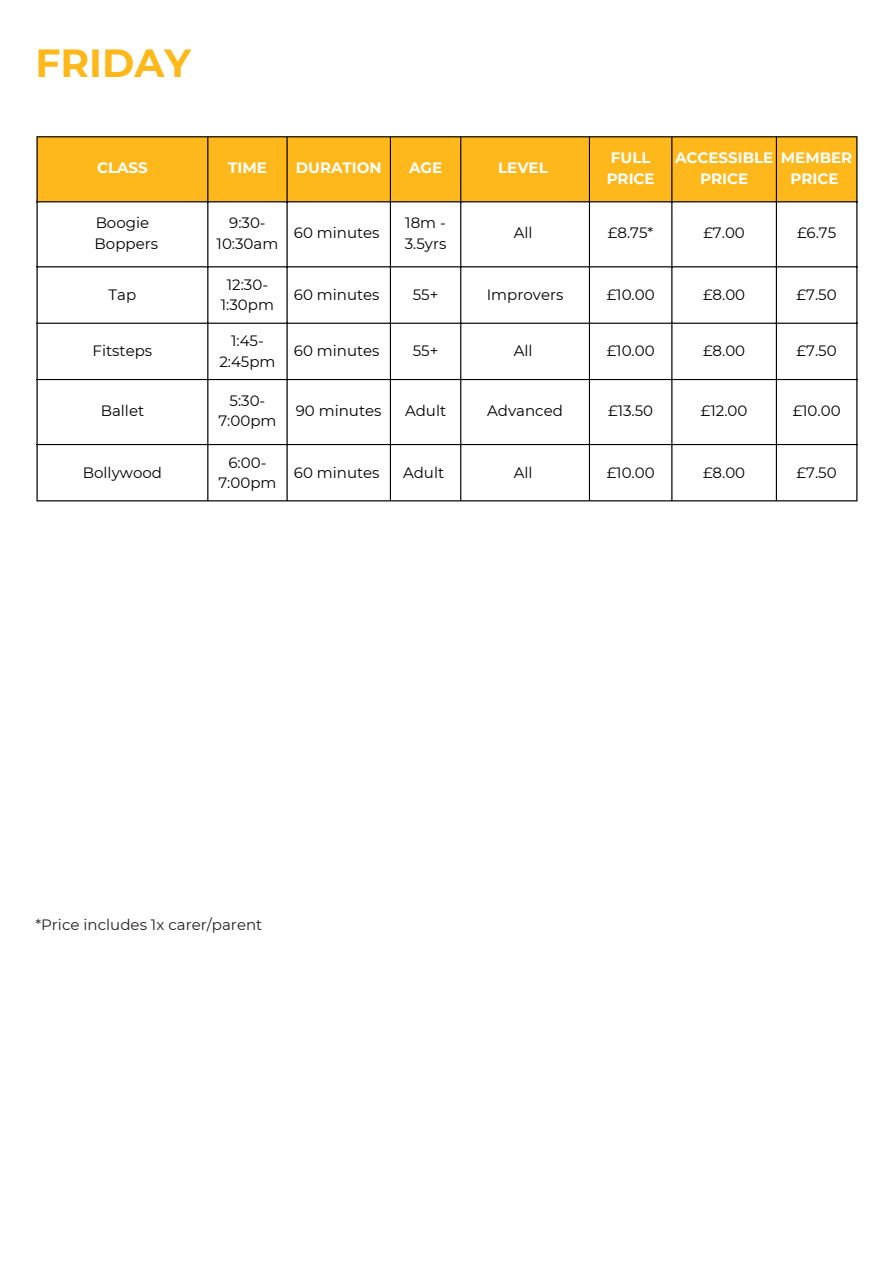
<style>
.page{position:relative;width:894px;height:1264px;background:#fff}
.page>*{position:absolute;margin:0;border:0;box-sizing:border-box;transform-origin:0 0}
.t1{font:700 39.15px "Montserrat";color:#ffb81c}
.t2{font:15px/20.2px "Montserrat";color:#000;text-align:center}
.t3{font:700 15px/20.2px "Montserrat";color:#fff;text-align:center}
.t4{font:15px "Montserrat";color:#231f20}
</style>
<div class="page">
<div style="left:38px;top:137px;width:818px;height:64px;background:#ffb81c"></div>
<hr style="left:36px;top:137px;width:2px;height:363px;background:#000">
<hr style="left:207px;top:137px;width:1px;height:363px;background:#000">
<hr style="left:286px;top:137px;width:1px;height:363px;background:#000">
<hr style="left:390px;top:137px;width:1px;height:363px;background:#000">
<hr style="left:460px;top:137px;width:1px;height:363px;background:#000">
<hr style="left:588px;top:137px;width:2px;height:363px;background:#000">
<hr style="left:671px;top:137px;width:1px;height:363px;background:#000">
<hr style="left:775px;top:137px;width:1px;height:363px;background:#000">
<hr style="left:856px;top:137px;width:1px;height:363px;background:#000">
<hr style="left:36px;top:136px;width:821px;height:1px;background:#000">
<hr style="left:36px;top:201px;width:821px;height:1px;background:#000">
<hr style="left:36px;top:266px;width:821px;height:1px;background:#000">
<hr style="left:36px;top:322px;width:821px;height:2px;background:#000">
<hr style="left:36px;top:379px;width:821px;height:1px;background:#000">
<hr style="left:36px;top:444px;width:821px;height:1px;background:#000">
<hr style="left:36px;top:500px;width:821px;height:1px;background:#000">
<p class="t1" style="left:35px;top:39px;width:157px">FRIDAY</p>
<h1 class="t3" style="left:97px;top:158px;width:52px">CLASS</h1>
<p class="t3" style="left:228px;top:158px;width:40px">TIME</p>
<p class="t3" style="left:296px;top:158px;width:87px">DURATION</p>
<p class="t3" style="left:409px;top:158px;width:35px">AGE</p>
<p class="t3" style="left:498px;top:158px;width:51px">LEVEL</p>
<p class="t3" style="left:606px;top:148px;width:49px;text-align:left">FULL<br>PRICE</p>
<p class="t3" style="left:674px;top:148px;width:100px">ACCESSIBLE<br>PRICE</p>
<p class="t3" style="left:780px;top:148px;width:73px">MEMBER<br>PRICE</p>
<p class="t2" style="left:96px;top:213px;width:55px">Boogie</p>
<p class="t2" style="left:95px;top:233px;width:65px">Boppers</p>
<p class="t2" style="left:216px;top:213px;width:63px">9:30-<br>10:30am</p>
<p class="t2" style="left:294px;top:223px;width:87px">60 minutes</p>
<p class="t2" style="left:404px;top:213px;width:43px;text-align:left">18m -<br>3.5yrs</p>
<p class="t2" style="left:513px;top:223px;width:20px">All</p>
<p class="t2" style="left:607px;top:223px;width:47px">£8.75*</p>
<p class="t2" style="left:703px;top:223px;width:43px">£7.00</p>
<p class="t2" style="left:796px;top:223px;width:41px">£6.75</p>
<p class="t2" style="left:109px;top:284px;width:29px">Tap</p>
<p class="t2" style="left:221px;top:274px;width:55px">12:30-<br>1:30pm</p>
<p class="t2" style="left:294px;top:284px;width:87px">60 minutes</p>
<p class="t2" style="left:412px;top:284px;width:27px">55+</p>
<p class="t2" style="left:486px;top:284px;width:78px">Improvers</p>
<p class="t2" style="left:606px;top:284px;width:49px">£10.00</p>
<p class="t2" style="left:702px;top:284px;width:44px">£8.00</p>
<p class="t2" style="left:796px;top:284px;width:41px">£7.50</p>
<p class="t2" style="left:93px;top:341px;width:61px">Fitsteps</p>
<p class="t2" style="left:219px;top:331px;width:58px">1:45-<br>2:45pm</p>
<p class="t2" style="left:294px;top:341px;width:87px">60 minutes</p>
<p class="t2" style="left:412px;top:341px;width:27px">55+</p>
<p class="t2" style="left:513px;top:341px;width:20px">All</p>
<p class="t2" style="left:606px;top:341px;width:49px">£10.00</p>
<p class="t2" style="left:702px;top:341px;width:44px">£8.00</p>
<p class="t2" style="left:796px;top:341px;width:41px">£7.50</p>
<p class="t2" style="left:101px;top:400px;width:45px">Ballet</p>
<p class="t2" style="left:218px;top:390px;width:59px">5:30-<br>7:00pm</p>
<p class="t2" style="left:296px;top:400px;width:87px">90 minutes</p>
<p class="t2" style="left:405px;top:400px;width:43px">Adult</p>
<p class="t2" style="left:487px;top:400px;width:77px">Advanced</p>
<p class="t2" style="left:608px;top:400px;width:47px">£13.50</p>
<p class="t2" style="left:700px;top:400px;width:48px">£12.00</p>
<p class="t2" style="left:792px;top:400px;width:49px">£10.00</p>
<p class="t2" style="left:83px;top:462px;width:81px">Bollywood</p>
<p class="t2" style="left:218px;top:452px;width:59px">6:00-<br>7:00pm</p>
<p class="t2" style="left:294px;top:462px;width:87px">60 minutes</p>
<p class="t2" style="left:403px;top:462px;width:43px">Adult</p>
<p class="t2" style="left:513px;top:462px;width:20px">All</p>
<p class="t2" style="left:606px;top:462px;width:49px">£10.00</p>
<p class="t2" style="left:702px;top:462px;width:44px">£8.00</p>
<p class="t2" style="left:796px;top:462px;width:41px">£7.50</p>
<p class="t4" style="left:35px;top:915px;width:228px">*Price includes 1x carer/parent</p>
</div>
